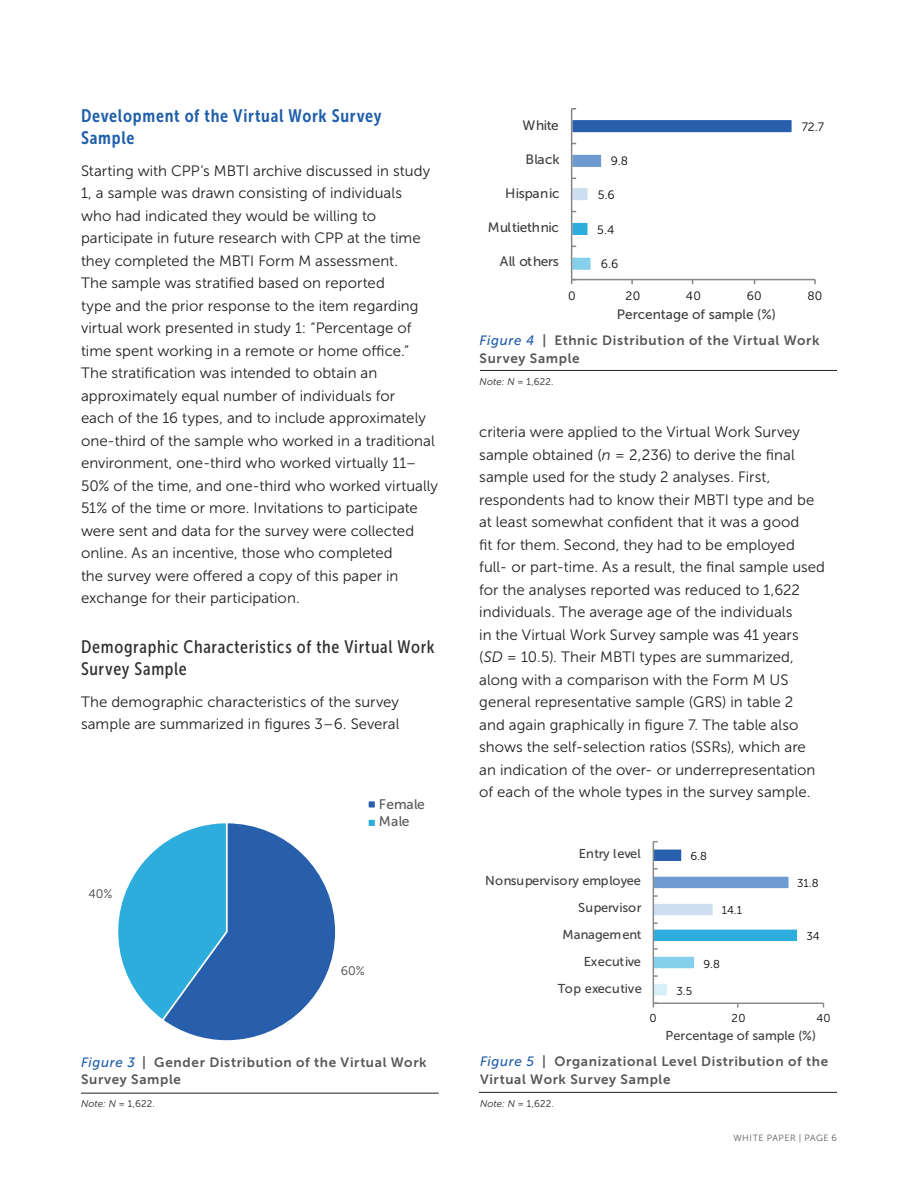
<style>
.page{position:relative;width:918px;height:1188px;background:#fff}
.page>*{position:absolute;margin:0;border:0;box-sizing:border-box;transform-origin:0 0}
.t1{font:18px/22.5px "Museo Sans Cond 500";letter-spacing:.04em;color:#312d2d}
.t2{font:18px/22.5px "Museo Sans Cond 700";letter-spacing:.04em;color:#205fab}
.t3{font:15px/22.5px "Museo Sans 300";letter-spacing:.005em;color:#231f20}
.t4{font:13.8px/17px "Museo Sans 500";letter-spacing:.01em;color:#595959}
.t5{font:13.65px "Museo Sans 500";color:#404040}
.t6{font:13.65px "Museo Sans 500";letter-spacing:-.025em;color:#404040}
.t7{font:13.65px "Museo Sans 500";letter-spacing:-.04em;color:#404040}
.t8{font:13.5px/18px "Museo Sans 700";letter-spacing:.05em;color:#57585a}
.t9{font:12.9px/27px "Museo Sans 500";color:#404040;text-align:right}
.t10{font:12.3px "Museo Sans 300";color:#404040}
.t11{font:12.15px "Museo Sans 300";letter-spacing:.03em;color:#040503}
.t12{font:11.4px "Museo Sans 300";color:#040503}
.t13{font:italic 9.75px "Museo Sans 300";letter-spacing:.01em;color:#231f20}
.t14{font:9.75px "Museo Sans 300";color:#231f20}
.t15{font:9px "Museo Sans 300";letter-spacing:.06em;color:#57585a}
.s1{font-family:"Museo Sans 500";font-style:italic;color:#205fab}
.s2{font-style:italic}
.s3{font-style:normal}
</style>
<div class="page">
<svg style="left:118px;top:823px;width:218px;height:218px"></svg>
<div style="left:368px;top:801px;width:8px;height:7px;background:#275fac"></div>
<div style="left:367px;top:800px;width:9px;height:9px;border:2px solid #fff"></div>
<div style="left:368px;top:819px;width:8px;height:8px;background:#2caddc"></div>
<div style="left:367px;top:818px;width:9px;height:9px;border:2px solid #fff"></div>
<div style="left:572px;top:119px;width:220px;height:14px;background:#275fac"></div>
<div style="left:571px;top:119px;width:222px;height:15px;border:2px solid #fff"></div>
<div style="left:572px;top:154px;width:30px;height:14px;background:#6d9ad1"></div>
<div style="left:571px;top:153px;width:32px;height:15px;border:2px solid #fff"></div>
<div style="left:572px;top:187px;width:16px;height:14px;background:#cddef1"></div>
<div style="left:571px;top:187px;width:18px;height:15px;border:2px solid #fff"></div>
<div style="left:572px;top:222px;width:16px;height:14px;background:#2caddc"></div>
<div style="left:571px;top:221px;width:18px;height:16px;border:2px solid #fff"></div>
<div style="left:572px;top:257px;width:19px;height:14px;background:#84d0ec"></div>
<div style="left:571px;top:256px;width:21px;height:15px;border:2px solid #fff"></div>
<hr style="left:571px;top:109px;width:1px;height:171px;background:#868686">
<hr style="left:572px;top:279px;width:243px;height:1px;background:#868686">
<svg style="left:571px;top:279px;width:5px;height:5px"></svg>
<div style="left:653px;top:849px;width:29px;height:13px;background:#275fac"></div>
<div style="left:653px;top:848px;width:30px;height:14px;border:1px solid #fff"></div>
<div style="left:653px;top:876px;width:136px;height:13px;background:#6d9ad1"></div>
<div style="left:653px;top:875px;width:137px;height:15px;border:1px solid #fff"></div>
<div style="left:653px;top:903px;width:60px;height:13px;background:#cddef1"></div>
<div style="left:653px;top:902px;width:61px;height:15px;border:1px solid #fff"></div>
<div style="left:653px;top:929px;width:145px;height:13px;background:#2caddc"></div>
<div style="left:653px;top:928px;width:145px;height:14px;border:1px solid #fff"></div>
<div style="left:653px;top:956px;width:42px;height:13px;background:#84d0ec"></div>
<div style="left:653px;top:955px;width:43px;height:15px;border:1px solid #fff"></div>
<div style="left:653px;top:983px;width:15px;height:13px;background:#d6eff8"></div>
<div style="left:653px;top:983px;width:15px;height:14px;border:1px solid #fff"></div>
<hr style="left:653px;top:842px;width:1px;height:161px;background:#868686">
<hr style="left:653px;top:1003px;width:171px;height:1px;background:#868686">
<hr style="left:81px;top:1093px;width:358px;height:1px;background:#231f20">
<hr style="left:479px;top:1092px;width:358px;height:1px;background:#231f20">
<hr style="left:480px;top:370px;width:357px;height:1px;background:#231f20">
<p class="t2" style="left:81px;top:104px;width:302px">Development of the Virtual Work Survey<br>Sample</p>
<p class="t3" style="left:81px;top:159px;width:358px">Starting with CPP’s MBTI archive discussed in study 1, a sample was drawn consisting of individuals<br>who had indicated they would be willing to participate in future research with CPP at the time they completed the MBTI Form M assessment.<br>The sample was stratified based on reported<br>type and the prior response to the item regarding virtual work presented in study 1: “Percentage of time spent working in a remote or home office.” The stratification was intended to obtain an approximately equal number of individuals for<br>each of the 16 types, and to include approximately one-third of the sample who worked in a traditional environment, one-third who worked virtually 11– 50% of the time, and one-third who worked virtually 51% of the time or more. Invitations to participate were sent and data for the survey were collected online. As an incentive, those who completed<br>the survey were offered a copy of this paper in exchange for their participation.</p>
<p class="t1" style="left:81px;top:635px;width:355px">Demographic Characteristics of the Virtual Work<br>Survey Sample</p>
<p class="t3" style="left:81px;top:690px;width:320px">The demographic characteristics of the survey sample are summarized in figures 3–6. Several</p>
<p class="t10" style="left:89px;top:887px;width:25px">40%</p>
<p class="t4" style="left:379px;top:796px;width:48px">Female<br>Male</p>
<p class="t10" style="left:341px;top:964px;width:25px">60%</p>
<p class="t8" style="left:81px;top:1053px;width:347px"><span class="s1">Figure 3</span> | Gender Distribution of the Virtual Work<br>Survey Sample</p>
<p class="t14" style="left:81px;top:1098px;width:76px"><span class="s2">Note: N</span> = 1,622.</p>
<p class="t5" style="left:523px;top:118px;width:38px">White</p>
<p class="t5" style="left:525px;top:152px;width:36px">Black</p>
<p class="t5" style="left:505px;top:186px;width:56px">Hispanic</p>
<p class="t6" style="left:488px;top:220px;width:72px">Multiethnic</p>
<p class="t7" style="left:500px;top:254px;width:61px">All others</p>
<p class="t11" style="left:611px;top:155px;width:19px">9.8</p>
<p class="t11" style="left:598px;top:189px;width:18px">5.6</p>
<p class="t11" style="left:597px;top:224px;width:18px">5.4</p>
<p class="t11" style="left:601px;top:258px;width:19px">6.6</p>
<p class="t11" style="left:802px;top:121px;width:24px">72.7</p>
<p class="t11" style="left:568px;top:289px;width:9px">0</p>
<p class="t11" style="left:625px;top:289px;width:17px">20</p>
<p class="t11" style="left:686px;top:289px;width:17px">40</p>
<p class="t11" style="left:747px;top:289px;width:17px">60</p>
<p class="t11" style="left:807px;top:289px;width:17px">80</p>
<p class="t5" style="left:617px;top:307px;width:160px">Percentage of sample (%)</p>
<p class="t8" style="left:480px;top:331px;width:341px"><span class="s1">Figure 4</span> | Ethnic Distribution of the Virtual Work<br>Survey Sample</p>
<p class="t13" style="left:480px;top:377px;width:76px">Note: N = <span class="s3">1,622.</span></p>
<p class="t3" style="left:479px;top:421px;width:347px">criteria were applied to the Virtual Work Survey sample obtained (<span class="s2">n</span> = 2,236) to derive the final sample used for the study 2 analyses. First, respondents had to know their MBTI type and be at least somewhat confident that it was a good<br>fit for them. Second, they had to be employed full- or part-time. As a result, the final sample used for the analyses reported was reduced to 1,622 individuals. The average age of the individuals<br>in the Virtual Work Survey sample was 41 years (<span class="s2">SD</span> = 10.5). Their MBTI types are summarized, along with a comparison with the Form M US general representative sample (GRS) in table 2<br>and again graphically in figure 7. The table also shows the self-selection ratios (SSRs), which are an indication of the over- or underrepresentation of each of the whole types in the survey sample.</p>
<p class="t9" style="left:485px;top:840px;width:158px">Entry level<br>Nonsupervisory employee<br>Supervisor<br>Management<br>Executive<br>Top executive</p>
<p class="t12" style="left:691px;top:849px;width:18px">6.8</p>
<p class="t12" style="left:722px;top:904px;width:22px">14.1</p>
<p class="t12" style="left:677px;top:985px;width:17px">3.5</p>
<p class="t12" style="left:703px;top:957px;width:18px">9.8</p>
<p class="t12" style="left:797px;top:877px;width:23px">31.8</p>
<p class="t12" style="left:806px;top:930px;width:15px">34</p>
<p class="t12" style="left:650px;top:1012px;width:9px">0</p>
<p class="t12" style="left:731px;top:1012px;width:16px">20</p>
<p class="t12" style="left:816px;top:1012px;width:16px">40</p>
<p class="t9" style="left:666px;top:1022px;width:152px">Percentage of sample (%)</p>
<p class="t8" style="left:480px;top:1053px;width:350px"><span class="s1">Figure 5</span> | Organizational Level Distribution of the<br>Virtual Work Survey Sample</p>
<p class="t13" style="left:480px;top:1098px;width:76px">Note: N = <span class="s3">1,622.</span></p>
<p class="t15" style="left:733px;top:1133px;width:105px">WHITE PAPER | PAGE 6</p>
</div>
